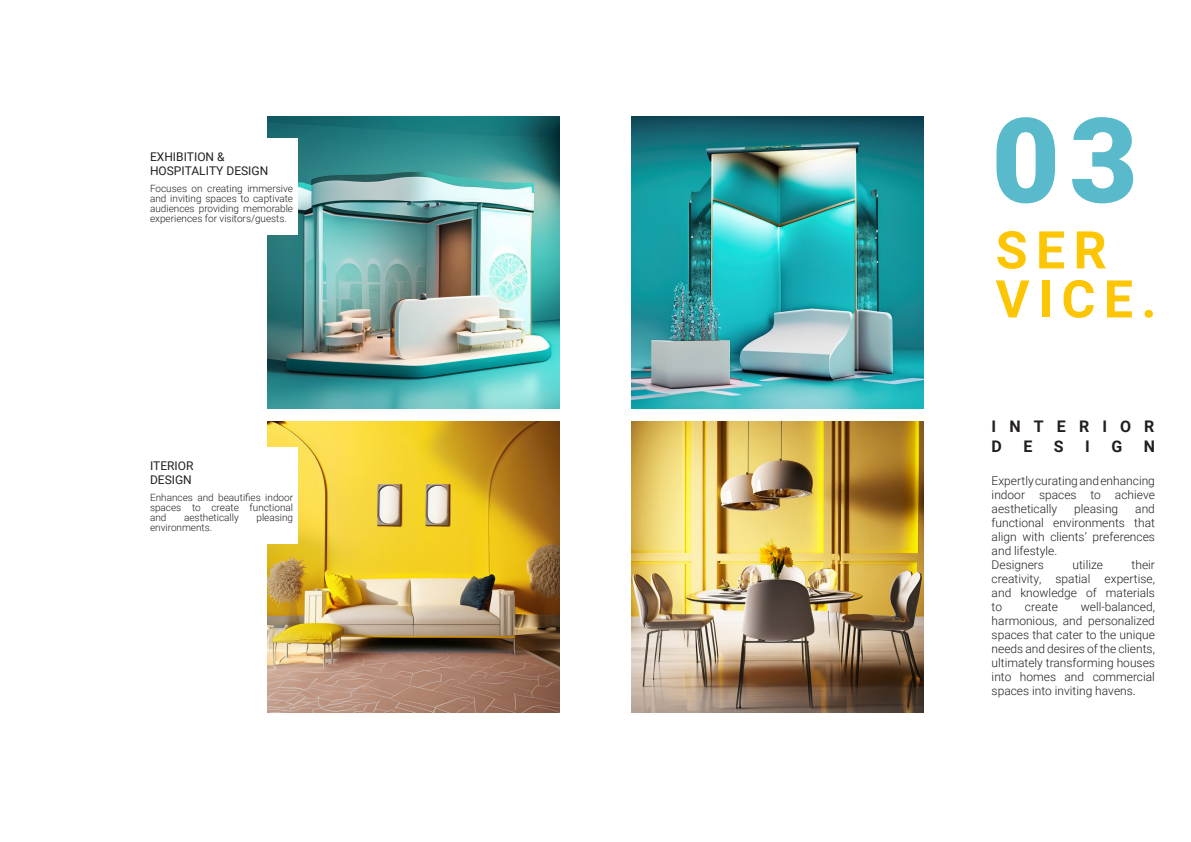
<style>
.page{position:relative;width:1191px;height:842px;background:#fff}
.page>*{position:absolute;margin:0;border:0;box-sizing:border-box;transform-origin:0 0}
.t1{font:900 118px "Roboto";color:#59bacb}
.t2{font:700 52px "Roboto";letter-spacing:.16em;color:#fcc604}
.t3{font:700 16px/19.2px "Roboto";letter-spacing:.82em;color:#231f20}
.t4{font:300 12px/14px "Roboto";color:#231f20;text-align:justify}
.t5{font:12px "Roboto";color:#231f20}
.t6{font:300 10px/10px "Roboto";color:#231f20;text-align:justify}
</style>
<div class="page">
<img style="left:631px;top:421px;width:292px;height:292px">
<img style="left:267px;top:421px;width:292px;height:292px">
<img style="left:631px;top:116px;width:292px;height:292px">
<img style="left:267px;top:116px;width:292px;height:292px">
<div style="left:136px;top:138px;width:162px;height:97px;background:#fff"></div>
<div style="left:136px;top:447px;width:162px;height:96px;background:#fff"></div>
<p class="t5" style="left:150px;top:148px;width:76px">EXHIBITION &amp;</p>
<p class="t5" style="left:150px;top:162px;width:120px">HOSPITALITY DESIGN</p>
<p class="t6" style="left:150px;top:183px;width:145px">Focuses on creating immersive and inviting spaces to captivate audiences providing memorable experiences for visitors/guests.</p>
<p class="t5" style="left:150px;top:457px;width:45px">ITERIOR</p>
<p class="t5" style="left:150px;top:471px;width:43px">DESIGN</p>
<p class="t6" style="left:150px;top:492px;width:145px">Enhances and beautifies indoor spaces to create functional and</p>
<p class="t6" style="left:184px;top:512px;width:56px">aesthetically</p>
<p class="t6" style="left:256px;top:512px;width:38px">pleasing</p>
<p class="t6" style="left:150px;top:522px;width:64px">environments.</p>
<p class="t1" style="left:991px;top:78px;width:148px">03</p>
<p class="t2" style="left:995px;top:213px;width:113px">SER</p>
<p class="t2" style="left:995px;top:262px;width:162px">VICE.</p>
<p class="t3" style="left:991px;top:416px;width:164px">INTERIOR<br>D</p>
<p class="t3" style="left:1023px;top:436px;width:11px">E</p>
<p class="t3" style="left:1054px;top:436px;width:11px">S</p>
<p class="t3" style="left:1085px;top:436px;width:6px">I</p>
<p class="t3" style="left:1111px;top:436px;width:12px">G</p>
<p class="t3" style="left:1143px;top:436px;width:13px">N</p>
<p class="t4" style="left:991px;top:473px;width:165px">Expertly curating and enhancing indoor spaces to achieve aesthetically</p>
<p class="t4" style="left:991px;top:501px;width:165px;text-indent:144px">and functional environments that align with clients’ preferences and lifestyle.</p>
<p class="t4" style="left:991px;top:557px;width:54px">Designers</p>
<p class="t4" style="left:1072px;top:557px;width:32px">utilize</p>
<p class="t4" style="left:1074px;top:501px;width:45px">pleasing</p>
<p class="t4" style="left:991px;top:557px;width:165px;text-indent:140px">their creativity, spatial expertise, and knowledge of materials to</p>
<p class="t4" style="left:991px;top:599px;width:165px;text-indent:89px">well-balanced, harmonious, and personalized spaces that cater to the unique needs and desires of the clients, ultimately transforming houses into homes and commercial spaces into inviting havens.</p>
<p class="t4" style="left:1025px;top:599px;width:34px">create</p>
</div>
